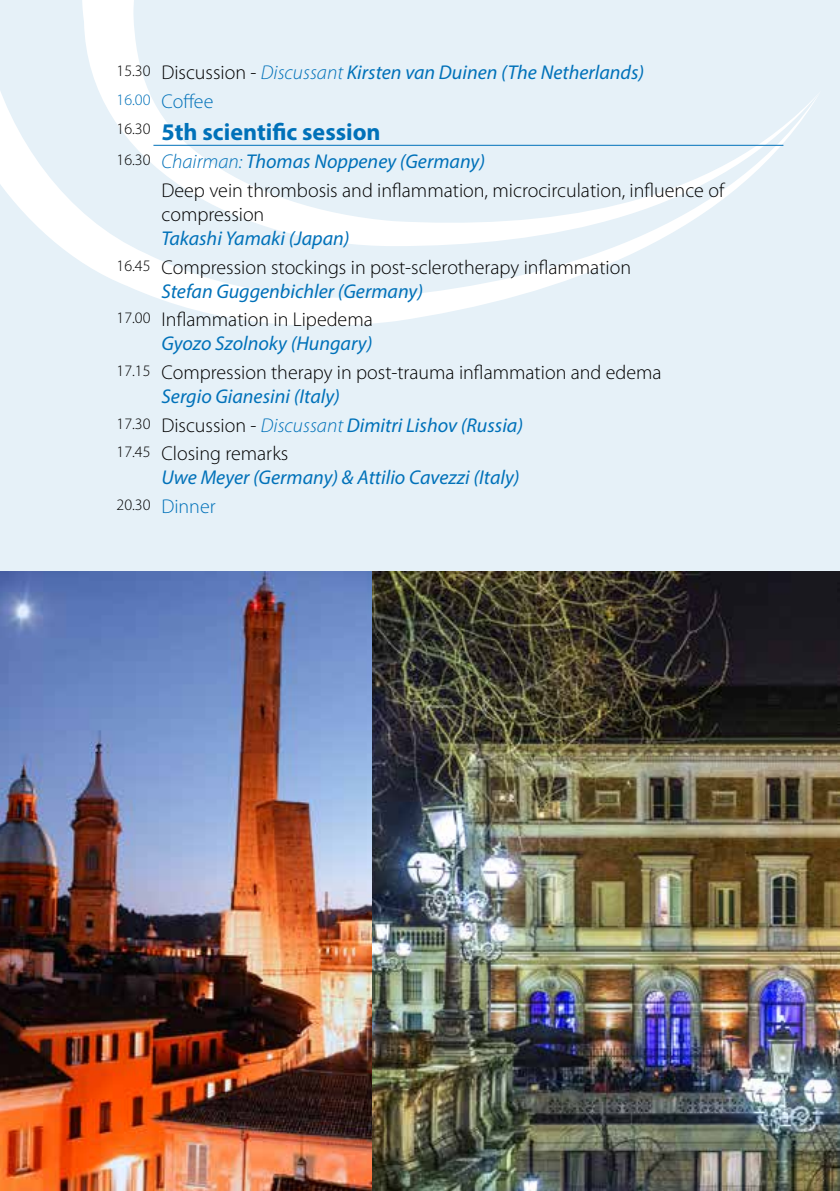
<style>
.page{position:relative;width:840px;height:1191px;background:#fff}
.page>*{position:absolute;margin:0;border:0;box-sizing:border-box;transform-origin:0 0}
.t1{font:700 24px "Myriad Pro";color:#0071b9}
.t2{font:300 20px/28.6px "Myriad Pro";color:#000}
.t3{font:italic 20px/28.6px "Myriad Pro";color:#0071b9}
.s1{font-weight:300;font-style:normal;font-size:16px;color:#000}
.s2{font-weight:300;font-style:normal;color:#000}
.s3{font-weight:300}
.s4{font-weight:300;font-style:normal;font-size:16px}
.s5{font-weight:300;font-style:normal}
.s6{font-style:italic;color:#0071b9}
.s7{font-weight:400;font-style:italic;color:#0071b9}
.s8{font-size:16px}
</style>
<div class="page">
<div style="left:0;top:0;width:839px;height:1191px;background:#e6f1f8"></div>
<svg style="left:0;top:91px;width:647px;height:235px"></svg>
<svg style="left:77px;top:0;width:739px;height:246px"></svg>
<hr style="left:153px;top:145px;width:630px;height:1px;background:#0071b9">
<img style="left:371px;top:571px;width:468px;height:620px">
<img style="left:0;top:571px;width:371px;height:620px">
<p class="t3" style="left:116px;top:58px;width:529px"><span class="s1">15.30</span> <span class="s2">Discussion -</span> <span class="s3">Discussant</span> Kirsten van Duinen (The Netherlands)<br><span class="s4">16.00</span> <span class="s5">Coffee</span></p>
<p class="t1" style="left:116px;top:116px;width:265px"><sup>16.30</sup> 5th scientific session</p>
<p class="t2" style="left:161px;top:148px;width:564px;text-indent:-45px"><sup>16.30</sup> <span class="s6">Chairman:</span> <span class="s7">Thomas Noppeney (Germany)<br></span>Deep vein thrombosis and inflammation, microcirculation, influence of</p>
<p class="t2" style="left:161px;top:200px;width:104px">compression</p>
<p class="t2" style="left:116px;top:224px;width:515px;text-indent:45px"><span class="s7">Takashi Yamaki (Japan)<br></span><span class="s8">16.45</span> Compression stockings in post-sclerotherapy inflammation</p>
<p class="t3" style="left:116px;top:276px;width:308px;text-indent:45px">Stefan Guggenbichler (Germany)<br><span class="s1">17.00</span> <span class="s2">Inflammation in Lipedema</span></p>
<p class="t2" style="left:116px;top:330px;width:546px;text-indent:45px"><span class="s7">Gyozo Szolnoky (Hungary)<br></span><span class="s8">17.15</span> Compression therapy in post-trauma inflammation and edema</p>
<p class="t3" style="left:116px;top:382px;width:408px;text-indent:45px">Sergio Gianesini (Italy)<br><span class="s1">17.30</span> <span class="s2">Discussion -</span> <span class="s3">Discussant</span> Dimitri Lishov (Russia)<br><span class="s1">17.45</span> <span class="s2">Closing remarks</span></p>
<p class="t3" style="left:116px;top:463px;width:404px;text-indent:45px">Uwe Meyer (Germany) &amp; Attilio Cavezzi (Italy)<br><span class="s1">20.30</span> <span class="s5">Dinner</span></p>
</div>
